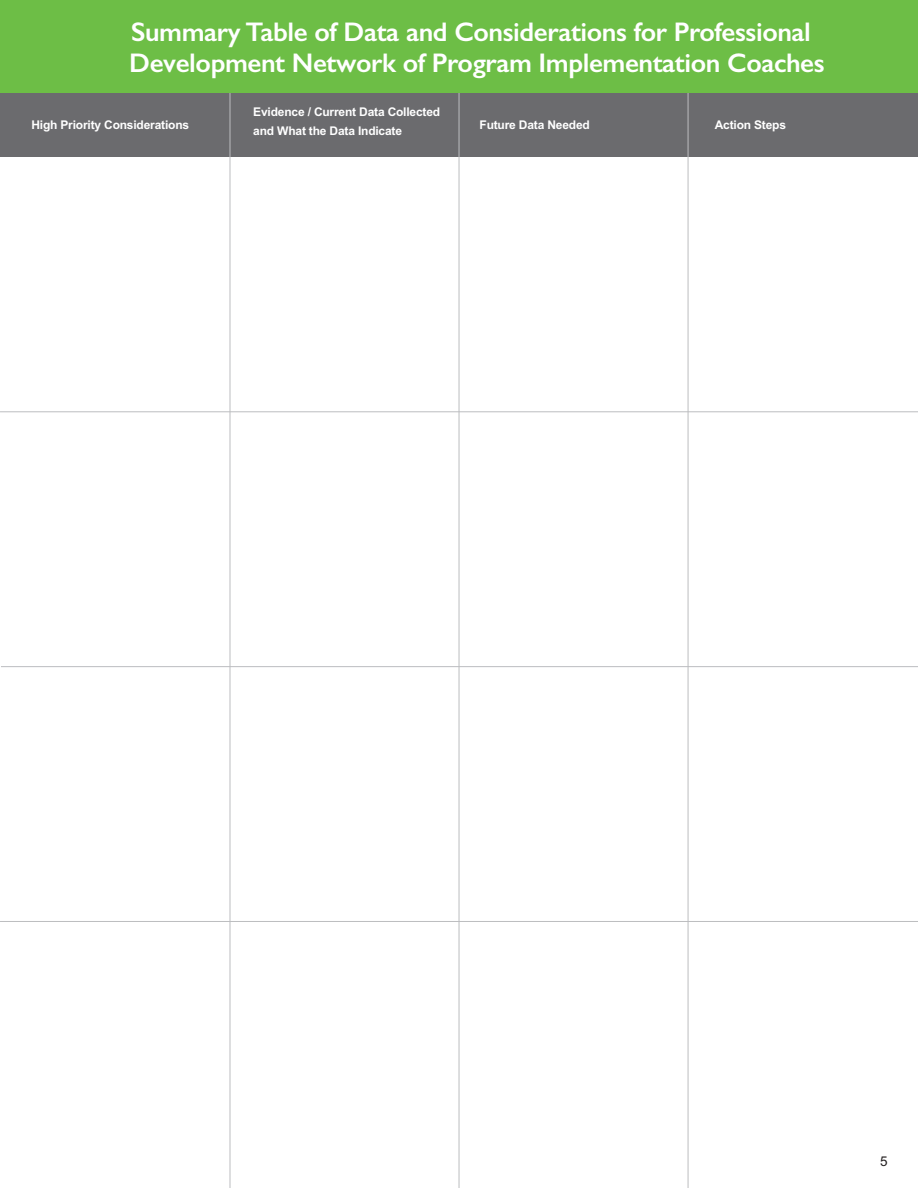
<style>
.page{position:relative;width:918px;height:1188px;background:#fff}
.page>*{position:absolute;margin:0;border:0;box-sizing:border-box;transform-origin:0 0}
.t1{font:600 27px/30.8px "Gill Sans";letter-spacing:-.015em;color:#fff}
.t2{font:13.5px "Arial";color:#231f20}
.t3{font:700 12px/18.8px "Arial";letter-spacing:-.015em;color:#fff}
</style>
<div class="page">
<div style="left:0;top:92px;width:918px;height:65px;background:#6b6b6e"></div>
<hr style="left:230px;top:80px;width:1px;height:1108px;background:#bcbdc0">
<hr style="left:459px;top:63px;width:1px;height:1125px;background:#bcbdc0">
<hr style="left:688px;top:51px;width:1px;height:1137px;background:#bcbdc0">
<hr style="left:1px;top:666px;width:917px;height:1px;background:#bcbdc0">
<hr style="left:0;top:412px;width:918px;height:1px;background:#bcbdc0">
<hr style="left:0;top:921px;width:918px;height:1px;background:#bcbdc0">
<div style="left:0;top:0;width:918px;height:92px;background:#6dbe46"></div>
<h1 class="t1" style="left:129px;top:16px;width:697px">Summary Table of Data and Considerations for Professional<br>Development Network of Program Implementation Coaches</h1>
<p class="t3" style="left:31px;top:115px;width:159px">High Priority Considerations</p>
<p class="t3" style="left:253px;top:103px;width:188px">Evidence / Current Data Collected and What the Data Indicate</p>
<p class="t3" style="left:480px;top:115px;width:112px">Future Data Needed</p>
<p class="t3" style="left:715px;top:115px;width:73px">Action Steps</p>
<p class="t2" style="left:880px;top:1153px;width:9px">5</p>
</div>
